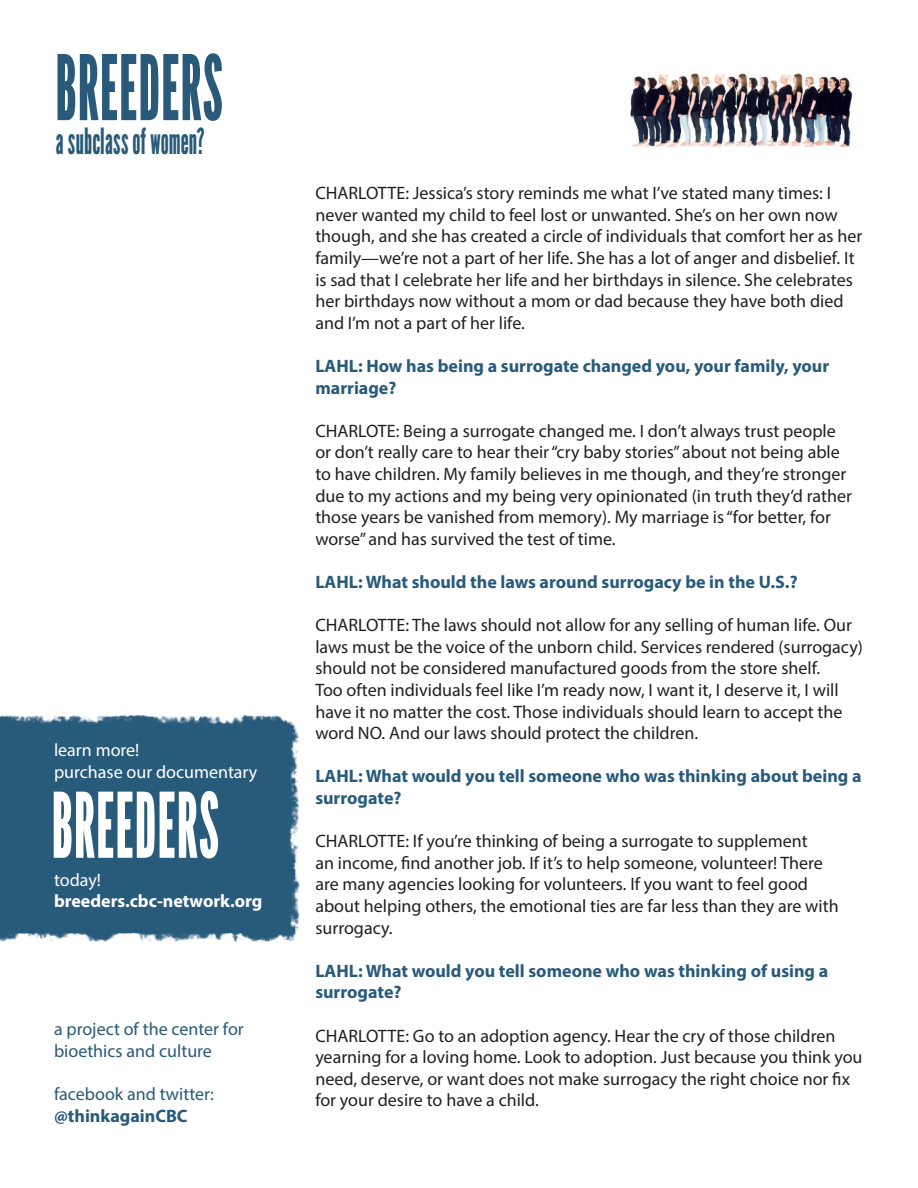
<style>
.page{position:relative;width:918px;height:1188px;background:#fff}
.page>*{position:absolute;margin:0;border:0;box-sizing:border-box;transform-origin:0 0}
.t1{font:condensed 90px "League Gothic";color:#fff}
.t2{font:condensed 90px "League Gothic";color:#295a7a}
.t3{font:condensed 36px "League Gothic";color:#295a7a}
.t4{font:18px/21.6px "Myriad Pro";color:#231f20}
.t5{font:700 18px/21.6px "Myriad Pro";color:#285a7b}
.t6{font:18px/21.6px "Myriad Pro";color:#295a7a}
.t7{font:18px "Myriad Pro";color:#fff}
.t8{font:700 18px "Myriad Pro";color:#fff}
.t9{font:700 18px "Myriad Pro";color:#295a7a}
</style>
<div class="page">
<img style="left:0;top:715px;width:300px;height:228px">
<img style="left:630px;top:73px;width:223px;height:74px">
<p class="t2" style="left:56px;top:34px;width:170px">BREEDERS</p>
<p class="t3" style="left:56px;top:120px;width:148px">a subclass of women?</p>
<p class="t7" style="left:54px;top:739px;width:87px">learn more!</p>
<p class="t7" style="left:54px;top:760px;width:205px">purchase our documentary</p>
<p class="t1" style="left:52px;top:772px;width:170px">BREEDERS</p>
<p class="t7" style="left:54px;top:868px;width:49px">today!</p>
<p class="t8" style="left:54px;top:889px;width:210px">breeders.cbc-network.org</p>
<p class="t6" style="left:54px;top:1018px;width:191px">a project of the center for bioethics and culture</p>
<p class="t6" style="left:54px;top:1083px;width:161px">facebook and twitter:</p>
<p class="t9" style="left:54px;top:1104px;width:135px">@thinkagainCBC</p>
<p class="t4" style="left:315px;top:182px;width:549px">CHARLOTTE: Jessica’s story reminds me what I’ve stated many times: I never wanted my child to feel lost or unwanted. She’s on her own now though, and she has created a circle of individuals that comfort her as her family—we’re not a part of her life. She has a lot of anger and disbelief. It is sad that I celebrate her life and her birthdays in silence. She celebrates her birthdays now without a mom or dad because they have both died and I’m not a part of her life.</p>
<p class="t5" style="left:315px;top:355px;width:515px">LAHL: How has being a surrogate changed you, your family, your marriage?</p>
<p class="t4" style="left:315px;top:420px;width:538px">CHARLOTE: Being a surrogate changed me. I don’t always trust people or don’t really care to hear their “cry baby stories” about not being able to have children. My family believes in me though, and they’re stronger due to my actions and my being very opinionated (in truth they’d rather those years be vanished from memory). My marriage is “for better, for worse” and has survived the test of time.</p>
<p class="t5" style="left:315px;top:571px;width:484px">LAHL: What should the laws around surrogacy be in the U.S.?</p>
<p class="t4" style="left:315px;top:614px;width:549px">CHARLOTTE: The laws should not allow for any selling of human life. Our laws must be the voice of the unborn child. Services rendered (surrogacy) should not be considered manufactured goods from the store shelf.</p>
<p class="t4" style="left:315px;top:679px;width:529px">Too often individuals feel like I’m ready now, I want it, I deserve it, I will have it no matter the cost. Those individuals should learn to accept the word NO. And our laws should protect the children.</p>
<p class="t5" style="left:315px;top:765px;width:548px">LAHL: What would you tell someone who was thinking about being a surrogate?</p>
<p class="t4" style="left:315px;top:830px;width:525px">CHARLOTTE: If you’re thinking of being a surrogate to supplement<br>an income, find another job. If it’s to help someone, volunteer! There are many agencies looking for volunteers. If you want to feel good about helping others, the emotional ties are far less than they are with surrogacy.</p>
<p class="t5" style="left:315px;top:959px;width:514px">LAHL: What would you tell someone who was thinking of using a surrogate?</p>
<p class="t4" style="left:315px;top:1025px;width:549px">CHARLOTTE: Go to an adoption agency. Hear the cry of those children yearning for a loving home. Look to adoption. Just because you think you need, deserve, or want does not make surrogacy the right choice nor fix for your desire to have a child.</p>
</div>
